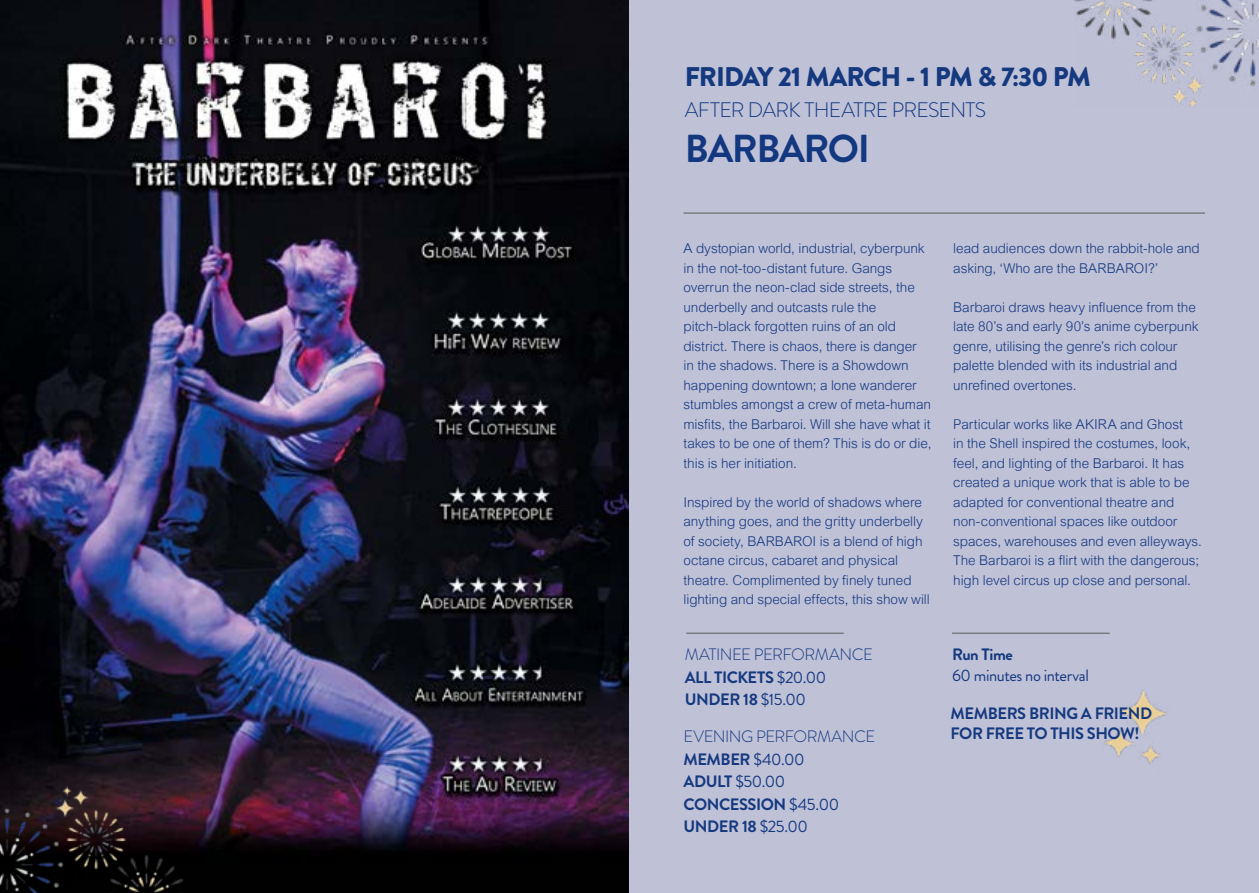
<style>
.page{position:relative;width:1259px;height:893px;background:#fff}
.page>*{position:absolute;margin:0;border:0;box-sizing:border-box;transform-origin:0 0}
.t1{font:700 39px "Brandon Grotesque";letter-spacing:-.035em;color:#133880}
.t2{font:900 27px "Brandon Grotesque";letter-spacing:-.04em;color:#15397f}
.t3{font:300 21px "Brandon Grotesque";letter-spacing:-.03em;color:#133880}
.t4{font:700 16.5px/22.5px "Brandon Grotesque";letter-spacing:-.03em;color:#15397f}
.t5{font:300 16.5px/22.5px "Brandon Grotesque";letter-spacing:-.03em;color:#15397f}
.t6{font:16.5px "Brandon Grotesque";letter-spacing:-.025em;color:#15397f}
.t7{font:300 13.5px/19.5px "Arial";color:#15397f}
.s1{font-weight:700}
.s2{font-weight:400}
.s3{font-weight:300}
</style>
<div class="page">
<img style="left:0;top:0;width:629px;height:893px">
<img style="left:0;top:787px;width:186px;height:106px">
<div style="left:629px;top:0;width:630px;height:893px;background:#bfc1d7"></div>
<img style="left:1074px;top:0;width:185px;height:107px">
<hr style="left:683px;top:212px;width:522px;height:2px;background:#7a7e81">
<img style="left:1104px;top:690px;width:63px;height:74px">
<hr style="left:686px;top:632px;width:158px;height:2px;background:#7a7e81">
<hr style="left:952px;top:632px;width:157px;height:2px;background:#7a7e81">
<h2 class="t2" style="left:685px;top:57px;width:407px">FRIDAY 21 MARCH - 1 PM &amp; 7:30 PM</h2>
<h3 class="t3" style="left:685px;top:96px;width:303px">AFTER DARK THEATRE PRESENTS</h3>
<h1 class="t1" style="left:685px;top:122px;width:187px">BARBAROI</h1>
<p class="t7" style="left:683px;top:239px;width:249px">A dystopian world, industrial, cyberpunk in the not-too-distant future. Gangs overrun the neon-clad side streets, the underbelly and outcasts rule the pitch-black forgotten ruins of an old district. There is chaos, there is danger<br>in the shadows. There is a Showdown happening downtown; a lone wanderer stumbles amongst a crew of meta-human misfits, the Barbaroi. Will she have what it takes to be one of them? This is do or die, this is her initiation.</p>
<p class="t7" style="left:683px;top:492px;width:248px">Inspired by the world of shadows where anything goes, and the gritty underbelly of society, BARBAROI is a blend of high octane circus, cabaret and physical theatre. Complimented by finely tuned lighting and special effects, this show will</p>
<p class="t5" style="left:685px;top:643px;width:190px">MATINEE PERFORMANCE<br><span class="s1">ALL TICKETS</span> <span class="s2">$20.00<br></span><span class="s1">UNDER 18</span> <span class="s2">$15.00</span></p>
<p class="t4" style="left:683px;top:725px;width:193px"><span class="s3">EVENING PERFORMANCE<br></span>MEMBER <span class="s2">$40.00<br></span>ADULT <span class="s2">$50.00<br></span>CONCESSION <span class="s2">$45.00<br></span>UNDER 18 <span class="s2">$25.00</span></p>
<p class="t7" style="left:953px;top:239px;width:248px">lead audiences down the rabbit-hole and asking, ‘Who are the BARBAROI?’</p>
<p class="t7" style="left:953px;top:297px;width:247px">Barbaroi draws heavy influence from the late 80’s and early 90’s anime cyberpunk genre, utilising the genre’s rich colour palette blended with its industrial and unrefined overtones.</p>
<p class="t7" style="left:953px;top:414px;width:250px">Particular works like AKIRA and Ghost<br>in the Shell inspired the costumes, look, feel, and lighting of the Barbaroi. It has created a unique work that is able to be adapted for conventional theatre and non-conventional spaces like outdoor spaces, warehouses and even alleyways.<br>The Barbaroi is a flirt with the dangerous; high level circus up close and personal.</p>
<p class="t4" style="left:952px;top:644px;width:62px">Run Time</p>
<p class="t6" style="left:952px;top:664px;width:138px">60 minutes no interval</p>
<p class="t4" style="left:950px;top:704px;width:203px;line-height:20.2px">MEMBERS BRING A FRIEND<br>FOR FREE TO THIS SHOW!</p>
</div>
